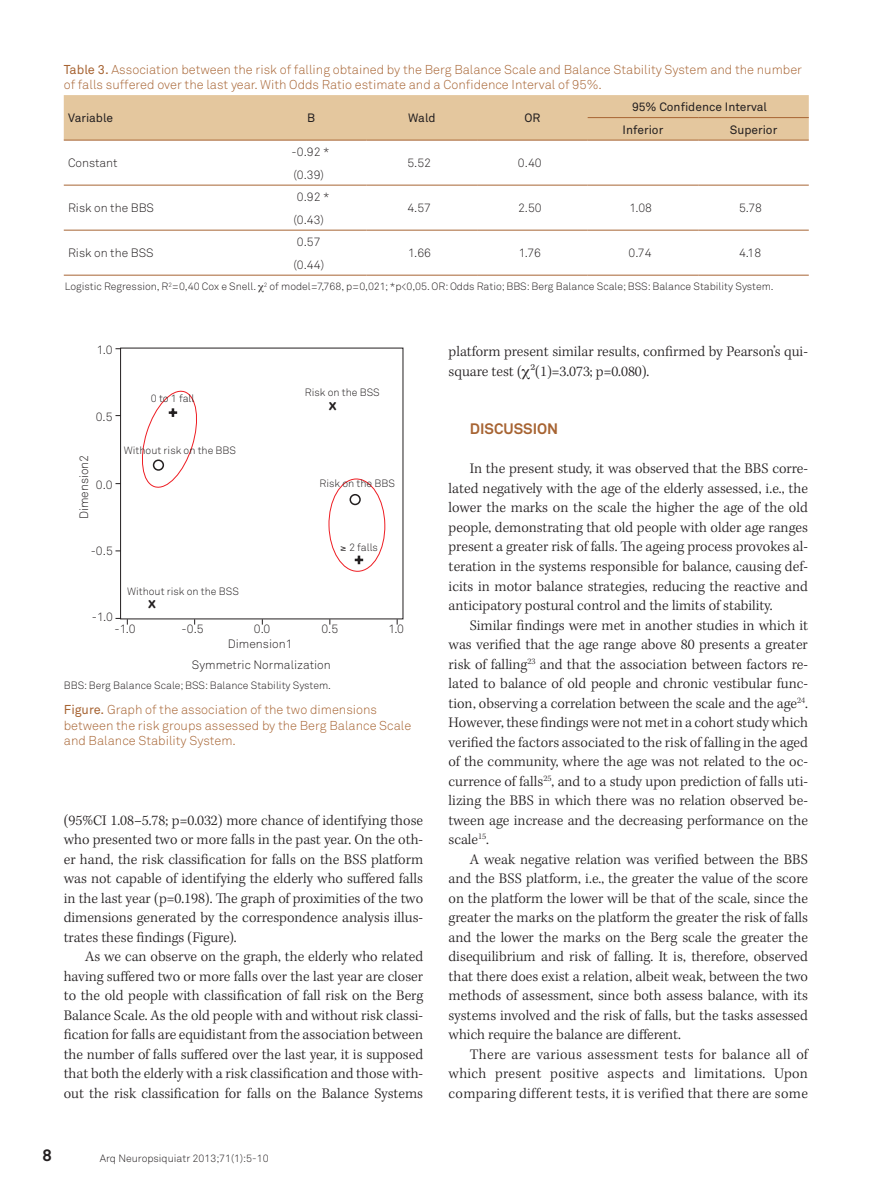
<style>
.page{position:relative;width:893px;height:1191px;background:#fff}
.page>*{position:absolute;margin:0;border:0;box-sizing:border-box;transform-origin:0 0}
.t1{font:700 16.5px "Akkurat Pro";color:#231f20}
._04_0_texto{font:300 15px/19.5px "Kepler Std";color:#231f20;text-align:justify}
._05_0_sub1{font:700 15px "Akkurat Pro";color:#a76433}
.t2{font:15px "Arial Rounded MT Bold";color:#231f20}
._06_0_título_de_tabe{font:12.75px/15.3px "Akkurat Light Pro";color:#a76433}
._06_2_tabela_texto{font:12px/21.6px "Akkurat Light Pro";color:#231f20;text-align:center}
._06_1_tabela_primeir{font:12px "Akkurat Pro";color:#231f20}
._06_3_tabela_legenda{font:10.5px "Akkurat Light Pro";color:#231f20}
.s1{font-family:"Akkurat Pro"}
</style>
<div class="page">
<div style="left:64px;top:95px;width:745px;height:45px;background:#e4c79e"></div>
<hr style="left:64px;top:140px;width:192px;height:1px;background:#a76433">
<hr style="left:256px;top:140px;width:111px;height:1px;background:#a76433">
<hr style="left:367px;top:140px;width:110px;height:1px;background:#a76433">
<hr style="left:477px;top:140px;width:111px;height:1px;background:#a76433">
<hr style="left:588px;top:117px;width:110px;height:1px;background:#a76433">
<hr style="left:698px;top:117px;width:111px;height:1px;background:#a76433">
<hr style="left:588px;top:140px;width:110px;height:1px;background:#a76433">
<hr style="left:698px;top:140px;width:111px;height:1px;background:#a76433">
<hr style="left:64px;top:275px;width:192px;height:1px;background:#a76433">
<hr style="left:256px;top:275px;width:111px;height:1px;background:#a76433">
<hr style="left:367px;top:275px;width:110px;height:1px;background:#a76433">
<hr style="left:477px;top:275px;width:111px;height:1px;background:#a76433">
<hr style="left:588px;top:275px;width:110px;height:1px;background:#a76433">
<hr style="left:698px;top:275px;width:111px;height:1px;background:#a76433">
<hr style="left:64px;top:185px;width:192px;height:1px;background:#a76433">
<hr style="left:256px;top:185px;width:111px;height:1px;background:#a76433">
<hr style="left:367px;top:185px;width:110px;height:1px;background:#a76433">
<hr style="left:477px;top:185px;width:111px;height:1px;background:#a76433">
<hr style="left:588px;top:185px;width:110px;height:1px;background:#a76433">
<hr style="left:698px;top:185px;width:111px;height:1px;background:#a76433">
<hr style="left:64px;top:230px;width:192px;height:1px;background:#a76433">
<hr style="left:256px;top:230px;width:111px;height:1px;background:#a76433">
<hr style="left:367px;top:230px;width:110px;height:1px;background:#a76433">
<hr style="left:477px;top:230px;width:111px;height:1px;background:#a76433">
<hr style="left:588px;top:230px;width:110px;height:1px;background:#a76433">
<hr style="left:698px;top:230px;width:111px;height:1px;background:#a76433">
<svg style="left:142px;top:390px;width:55px;height:98px"></svg>
<svg style="left:328px;top:478px;width:58px;height:94px"></svg>
<p class="_06_0_título_de_tabe" style="left:64px;top:62px;width:740px"><span class="s1">Table 3.</span> Association between the risk of falling obtained by the Berg Balance Scale and Balance Stability System and the number of falls suffered over the last year. With Odds Ratio estimate and a Confidence Interval of 95%.</p>
<p class="_06_1_tabela_primeir" style="left:68px;top:111px;width:47px">Variable</p>
<p class="_06_1_tabela_primeir" style="left:307px;top:111px;width:10px">B</p>
<p class="_06_1_tabela_primeir" style="left:408px;top:111px;width:29px">Wald</p>
<p class="_06_1_tabela_primeir" style="left:524px;top:111px;width:17px">OR</p>
<p class="_06_1_tabela_primeir" style="left:632px;top:100px;width:136px">95% Confidence Interval</p>
<p class="_06_1_tabela_primeir" style="left:623px;top:122px;width:42px">Inferior</p>
<p class="_06_1_tabela_primeir" style="left:730px;top:122px;width:49px">Superior</p>
<p class="_06_2_tabela_texto" style="left:68px;top:152px;width:51px">Constant</p>
<p class="_06_2_tabela_texto" style="left:68px;top:197px;width:88px">Risk on the BBS</p>
<p class="_06_2_tabela_texto" style="left:292px;top:141px;width:39px">-0.92 *</p>
<p class="_06_2_tabela_texto" style="left:293px;top:164px;width:32px">(0.39)</p>
<p class="_06_2_tabela_texto" style="left:297px;top:186px;width:34px">0.92 *</p>
<p class="_06_2_tabela_texto" style="left:293px;top:209px;width:32px">(0.43)</p>
<p class="_06_2_tabela_texto" style="left:297px;top:231px;width:25px">0.57</p>
<p class="_06_2_tabela_texto" style="left:407px;top:152px;width:25px">5.52</p>
<p class="_06_2_tabela_texto" style="left:518px;top:152px;width:25px">0.40</p>
<p class="_06_2_tabela_texto" style="left:407px;top:197px;width:25px">4.57</p>
<p class="_06_2_tabela_texto" style="left:518px;top:197px;width:25px">2.50</p>
<p class="_06_2_tabela_texto" style="left:629px;top:197px;width:24px">1.08</p>
<p class="_06_2_tabela_texto" style="left:739px;top:197px;width:24px">5.78</p>
<p class="_06_2_tabela_texto" style="left:68px;top:242px;width:87px">Risk on the BSS</p>
<p class="_06_2_tabela_texto" style="left:408px;top:242px;width:24px">1.66</p>
<p class="_06_2_tabela_texto" style="left:519px;top:242px;width:24px">1.76</p>
<p class="_06_2_tabela_texto" style="left:628px;top:242px;width:25px">0.74</p>
<p class="_06_2_tabela_texto" style="left:739px;top:242px;width:24px">4.18</p>
<p class="_06_2_tabela_texto" style="left:293px;top:254px;width:32px">(0.44)</p>
<p class="_06_3_tabela_legenda" style="left:65px;top:280px;width:710px">Logistic Regression, R<sup>2</sup>=0,40 Cox e Snell. <sup>2</sup> of model=7,768, p=0,021; *p&lt;0,05. OR: Odds Ratio; BBS: Berg Balance Scale; BSS: Balance Stability System.</p>
<p class="_06_2_tabela_texto" style="left:97px;top:339px;width:17px">1.0</p>
<p class="_06_2_tabela_texto" style="left:96px;top:406px;width:18px">0.5</p>
<p class="_06_2_tabela_texto" style="left:73px;top:519px;width:66px;rotate:-90deg">Dimension2</p>
<p class="_06_2_tabela_texto" style="left:96px;top:474px;width:18px">0.0</p>
<p class="_06_2_tabela_texto" style="left:91px;top:540px;width:24px">-0.5</p>
<p class="_06_3_tabela_legenda" style="left:151px;top:392px;width:45px">0 to 1 fall</p>
<p class="_06_3_tabela_legenda" style="left:124px;top:444px;width:114px">Without risk on the BBS</p>
<p class="_06_2_tabela_texto" style="left:92px;top:606px;width:22px">-1.0</p>
<p class="_06_3_tabela_legenda" style="left:127px;top:585px;width:113px">Without risk on the BSS</p>
<p class="t2" style="left:148px;top:594px;width:9px">x</p>
<p class="_06_2_tabela_texto" style="left:115px;top:618px;width:22px">-1.0</p>
<p class="_06_2_tabela_texto" style="left:182px;top:618px;width:24px">-0.5</p>
<p class="_06_2_tabela_texto" style="left:254px;top:618px;width:18px">0.0</p>
<p class="_06_3_tabela_legenda" style="left:305px;top:386px;width:76px">Risk on the BSS</p>
<p class="t2" style="left:329px;top:396px;width:9px">x</p>
<p class="_06_3_tabela_legenda" style="left:320px;top:477px;width:77px">Risk on the BBS</p>
<p class="_06_3_tabela_legenda" style="left:341px;top:540px;width:39px">≥ 2 falls</p>
<p class="_06_2_tabela_texto" style="left:321px;top:618px;width:18px">0.5</p>
<p class="_06_2_tabela_texto" style="left:388px;top:618px;width:17px">1.0</p>
<p class="_06_2_tabela_texto" style="left:192px;top:633px;width:140px">Dimension1<br>Symmetric Normalization</p>
<p class="_06_3_tabela_legenda" style="left:64px;top:679px;width:269px">BBS: Berg Balance Scale; BSS: Balance Stability System.</p>
<p class="_06_0_título_de_tabe" style="left:64px;top:702px;width:349px"><span class="s1">Figure.</span> Graph of the association of the two dimensions between the risk groups assessed by the Berg Balance Scale and Balance Stability System.</p>
<p class="_04_0_texto" style="left:64px;top:810px;width:361px">(95%CI 1.08–5.78; p=0.032) more chance of identifying those who presented two or more falls in the past year. On the oth&shy;er hand, the risk classification for falls on the BSS platform was not capable of identifying the elderly who suffered falls in the last year (p=0.198). The graph of proximities of the two dimensions generated by the correspondence analysis illus&shy;trates these findings (Figure).</p>
<p class="_04_0_texto" style="left:64px;top:947px;width:361px;text-indent:21px">As we can observe on the graph, the elderly who related having suffered two or more falls over the last year are closer to the old people with classification of fall risk on the Berg Balance Scale. As the old people with and without risk classi&shy;fication for falls are equidistant from the association between the number of falls suffered over the last year, it is supposed that both the elderly with a risk classification and those with&shy;out the risk classification for falls on the Balance Systems</p>
<p class="t1" style="left:43px;top:1145px;width:11px">8</p>
<p class="_06_3_tabela_legenda" style="left:100px;top:1151px;width:170px">Arq Neuropsiquiatr 2013;71(1):5-10</p>
<p class="_04_0_texto" style="left:449px;top:342px;width:361px">platform present similar results, confirmed by Pearson’s qui&shy;square test ( ²(1)=3.073; p=0.080).</p>
<p class="_05_0_sub1" style="left:470px;top:420px;width:90px">DISCUSSION</p>
<p class="_04_0_texto" style="left:449px;top:459px;width:361px;text-indent:21px">In the present study, it was observed that the BBS corre&shy;lated negatively with the age of the elderly assessed, i.e., the lower the marks on the scale the higher the age of the old people, demonstrating that old people with older age ranges present a greater risk of falls. The ageing process provokes al&shy;teration in the systems responsible for balance, causing def&shy;icits in motor balance strategies, reducing the reactive and anticipatory postural control and the limits of stability.</p>
<p class="_04_0_texto" style="left:449px;top:615px;width:361px;text-indent:21px">Similar findings were met in another studies in which it was verified that the age range above 80 presents a greater risk of falling<sup>23</sup> and that the association between factors re&shy;lated to balance of old people and chronic vestibular func&shy;tion, observing a correlation between the scale and the age<sup>24</sup>.<br>However, these findings were not met in a cohort study which verified the factors associated to the risk of falling in the aged of the community, where the age was not related to the oc&shy;currence of falls<sup>25</sup>, and to a study upon prediction of falls uti&shy;lizing the BBS in which there was no relation observed be&shy;tween age increase and the decreasing performance on the scale<sup>15</sup>.</p>
<p class="_04_0_texto" style="left:449px;top:849px;width:361px;text-indent:21px">A weak negative relation was verified between the BBS and the BSS platform, i.e., the greater the value of the score on the platform the lower will be that of the scale, since the greater the marks on the platform the greater the risk of falls and the lower the marks on the Berg scale the greater the disequilibrium and risk of falling. It is, therefore, observed that there does exist a relation, albeit weak, between the two methods of assessment, since both assess balance, with its systems involved and the risk of falls, but the tasks assessed which require the balance are different.</p>
<p class="_04_0_texto" style="left:449px;top:1044px;width:361px;text-indent:21px">There are various assessment tests for balance all of which present positive aspects and limitations. Upon comparing different tests, it is verified that there are some</p>
</div>
